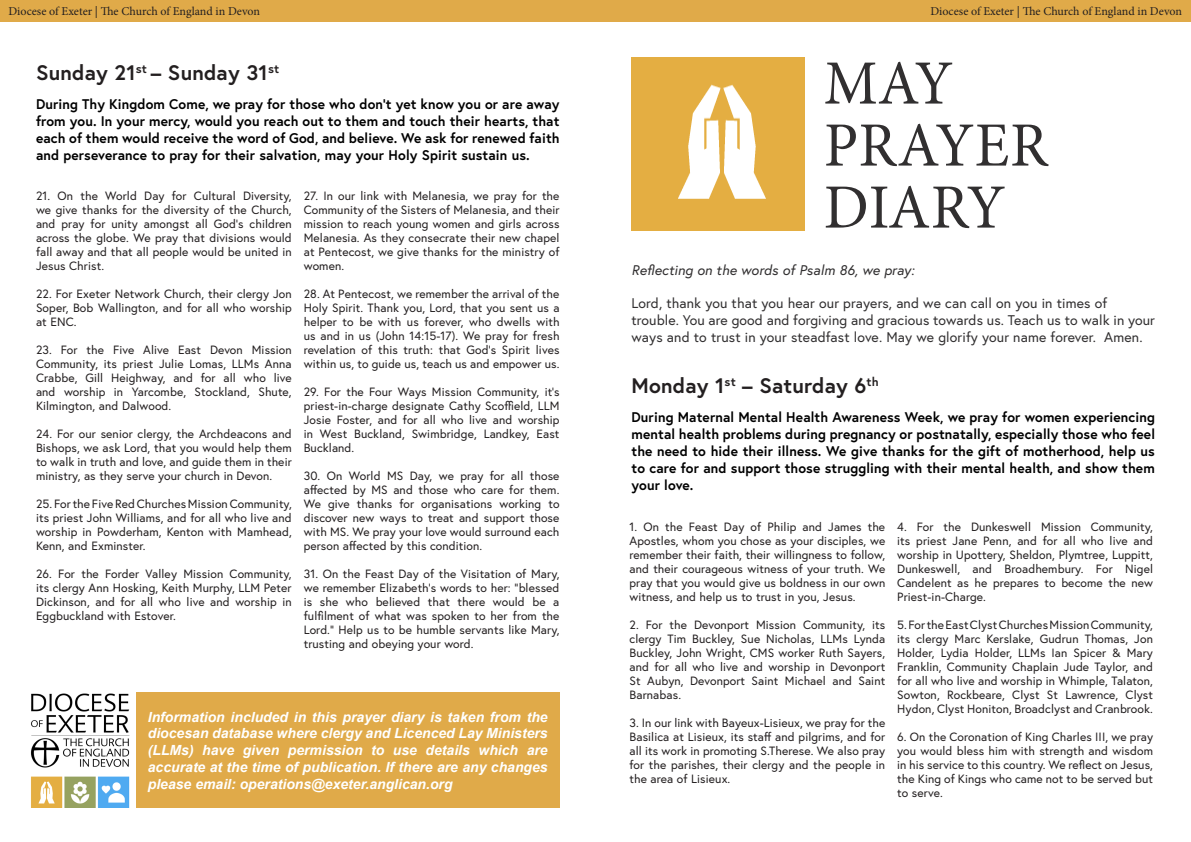
<style>
.page{position:relative;width:1191px;height:842px;background:#fff}
.page>*{position:absolute;margin:0;border:0;box-sizing:border-box;transform-origin:0 0}
.t1{font:63px "Minion Pro";color:#312f30}
.t2{font:63px "Minion Pro";color:#312f30;scale:.96 1}
.t3{font:700 21px "Europa";letter-spacing:.01em;color:#231f20}
.t4{font:700 14px/16.8px "Europa";letter-spacing:.01em;color:#000;text-align:justify}
.t5{font:italic 700 14px/16.8px "Arial";color:#fff;text-align:justify}
.t6{font:14px/16.8px "Europa";letter-spacing:.01em;color:#312f30}
.t7{font:italic 14px "Europa";letter-spacing:.01em;color:#312f30}
.t8{font:12px/14px "Europa";letter-spacing:.01em;color:#231f20;text-align:justify}
.t9{font:12px "Minion Pro";color:#231f20}
</style>
<div class="page">
<div style="left:0;top:0;width:1191px;height:22px;background:#e0aa49"></div>
<img style="left:631px;top:57px;width:173px;height:174px">
<div style="left:136px;top:693px;width:423px;height:115px;background:#e0aa49"></div>
<img style="left:31px;top:693px;width:99px;height:115px">
<p class="t9" style="left:9px;top:3px;width:253px">Diocese of Exeter | The Church of England in Devon</p>
<p class="t9" style="left:930px;top:3px;width:253px">Diocese of Exeter | The Church of England in Devon</p>
<p class="t3" style="left:36px;top:58px;width:245px">Sunday 21<sup>st</sup> – Sunday 31<sup>st</sup></p>
<p class="t4" style="left:36px;top:95px;width:525px">During Thy Kingdom Come, we pray for those who don’t yet know you or are away from you. In your mercy, would you reach out to them and touch their hearts, that each of them would receive the word of God, and believe. We ask for renewed faith and perseverance to pray for their salvation, may your Holy Spirit sustain us.</p>
<p class="t8" style="left:36px;top:189px;width:257px">21. On the World Day for Cultural Diversity, we give thanks for the diversity of the Church, and pray for unity amongst all God’s children across the globe. We pray that divisions would fall away and that all people would be united in Jesus Christ.</p>
<p class="t8" style="left:36px;top:287px;width:257px">22. For Exeter Network Church, their clergy Jon Soper, Bob Wallington, and for all who worship at ENC.</p>
<p class="t8" style="left:36px;top:343px;width:257px">23. For the Five Alive East Devon Mission Community, its priest Julie Lomas, LLMs Anna Crabbe, Gill Heighway, and for all who live and worship in Yarcombe, Stockland, Shute, Kilmington, and Dalwood.</p>
<p class="t8" style="left:36px;top:427px;width:257px">24. For our senior clergy, the Archdeacons and Bishops, we ask Lord, that you would help them to walk in truth and love, and guide them in their ministry, as they serve your church in Devon.</p>
<p class="t8" style="left:36px;top:497px;width:257px">25. For the Five Red Churches Mission Community, its priest John Williams, and for all who live and worship in Powderham, Kenton with Mamhead, Kenn, and Exminster.</p>
<p class="t8" style="left:36px;top:567px;width:257px">26. For the Forder Valley Mission Community, its clergy Ann Hosking, Keith Murphy, LLM Peter Dickinson, and for all who live and worship in Eggbuckland with Estover.</p>
<p class="t8" style="left:304px;top:189px;width:257px">27. In our link with Melanesia, we pray for the Community of the Sisters of Melanesia, and their mission to reach young women and girls across Melanesia. As they consecrate their new chapel at Pentecost, we give thanks for the ministry of women.</p>
<p class="t8" style="left:304px;top:287px;width:257px">28. At Pentecost, we remember the arrival of the Holy Spirit. Thank you, Lord, that you sent us a helper to be with us forever, who dwells with us and in us (John 14:15-17). We pray for fresh revelation of this truth: that God’s Spirit lives within us, to guide us, teach us and empower us.</p>
<p class="t8" style="left:304px;top:385px;width:257px">29. For the Four Ways Mission Community, it’s priest-in-charge designate Cathy Scoffield, LLM Josie Foster, and for all who live and worship in West Buckland, Swimbridge, Landkey, East Buckland.</p>
<p class="t8" style="left:304px;top:469px;width:257px">30. On World MS Day, we pray for all those affected by MS and those who care for them.<br>We give thanks for organisations working to discover new ways to treat and support those with MS. We pray your love would surround each person affected by this condition.</p>
<p class="t8" style="left:304px;top:567px;width:257px">31. On the Feast Day of the Visitation of Mary, we remember Elizabeth’s words to her: “blessed is she who believed that there would be a fulfilment of what was spoken to her from the Lord.” Help us to be humble servants like Mary, trusting and obeying your word.</p>
<p class="t5" style="left:148px;top:709px;width:401px">Information included in this prayer diary is taken from the diocesan database where clergy and Licenced Lay Ministers (LLMs) have given permission to use details which are accurate at the time of publication. If there are any changes please email: operations@exeter.anglican.org</p>
<p class="t2" style="left:823px;top:41px;width:136px">MAY</p>
<p class="t1" style="left:823px;top:103px;width:226px">PRAYER</p>
<p class="t1" style="left:823px;top:165px;width:183px">DIARY</p>
<p class="t7" style="left:631px;top:261px;width:284px">Reflecting on the words of Psalm 86, we pray:</p>
<p class="t6" style="left:631px;top:295px;width:477px">Lord, thank you that you hear our prayers, and we can call on you in times of</p>
<p class="t6" style="left:631px;top:312px;width:525px">trouble. You are good and forgiving and gracious towards us. Teach us to walk in your ways and to trust in your steadfast love. May we glorify your name forever. Amen.</p>
<p class="t3" style="left:631px;top:371px;width:249px">Monday 1<sup>st</sup> – Saturday 6<sup>th</sup></p>
<p class="t4" style="left:631px;top:409px;width:525px">During Maternal Mental Health Awareness Week, we pray for women experiencing mental health problems during pregnancy or postnatally, especially those who feel the need to hide their illness. We give thanks for the gift of motherhood, help us to care for and support those struggling with their mental health, and show them your love.</p>
<p class="t8" style="left:629px;top:520px;width:257px">1. On the Feast Day of Philip and James the Apostles, whom you chose as your disciples, we remember their faith, their willingness to follow, and their courageous witness of your truth. We pray that you would give us boldness in our own witness, and help us to trust in you, Jesus.</p>
<p class="t8" style="left:629px;top:618px;width:257px">2. For the Devonport Mission Community, its clergy Tim Buckley, Sue Nicholas, LLMs Lynda Buckley, John Wright, CMS worker Ruth Sayers, and for all who live and worship in Devonport St Aubyn, Devonport Saint Michael and Saint Barnabas.</p>
<p class="t8" style="left:629px;top:716px;width:257px">3. In our link with Bayeux-Lisieux, we pray for the Basilica at Lisieux, its staff and pilgrims, and for all its work in promoting S.Therese. We also pray for the parishes, their clergy and the people in the area of Lisieux.</p>
<p class="t8" style="left:897px;top:520px;width:257px">4. For the Dunkeswell Mission Community, its priest Jane Penn, and for all who live and worship in Upottery, Sheldon, Plymtree, Luppitt, Dunkeswell, and Broadhembury. For Nigel Candelent as he prepares to become the new Priest-in-Charge.</p>
<p class="t8" style="left:897px;top:618px;width:257px">5. For the East Clyst Churches Mission Community, its clergy Marc Kerslake, Gudrun Thomas, Jon Holder, Lydia Holder, LLMs Ian Spicer &amp; Mary Franklin, Community Chaplain Jude Taylor, and for all who live and worship in Whimple, Talaton, Sowton, Rockbeare, Clyst St Lawrence, Clyst Hydon, Clyst Honiton, Broadclyst and Cranbrook.</p>
<p class="t8" style="left:897px;top:730px;width:257px">6. On the Coronation of King Charles III, we pray you would bless him with strength and wisdom in his service to this country. We reflect on Jesus, the King of Kings who came not to be served but to serve.</p>
</div>
